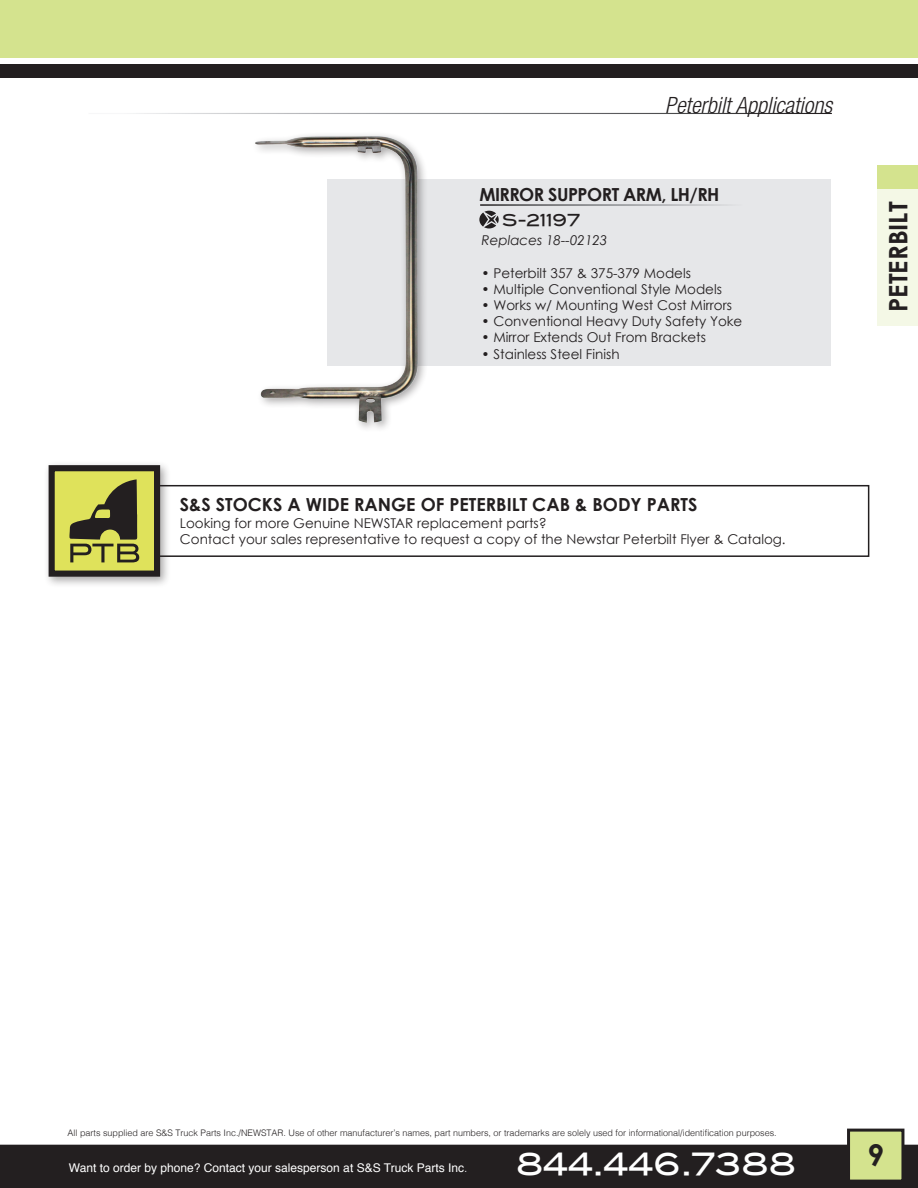
<style>
.page{position:relative;width:918px;height:1188px;background:#fff}
.page>*{position:absolute;margin:0;border:0;box-sizing:border-box;transform-origin:0 0}
.t1{font:30.6px "Blair Md ITCTT Medium";color:#fff}
.t2{font:700 30px "Century Gothic";color:#231f20}
.t3{font:700 25.5px "Century Gothic";color:#231f20}
.t4{font:italic 300 condensed 22.5px "Helvetica Neue LT Std";color:#231f20}
.t5{font:700 18px "Century Gothic";color:#231f20}
.t6{font:700 18px "Century Gothic";letter-spacing:-.03em;color:#231f20}
.t7{font:16.5px "Blair Md ITCTT Medium";color:#231f20}
.t8{font:13.5px "Century Gothic";color:#231f20}
.t9{font:italic 13.5px "Century Gothic";color:#231f20}
.t10{font:12px "Helvetica";color:#fff}
.t11{font:300 9px "Helvetica";color:#231f20}
.s1{font-weight:300}
</style>
<div class="page">
<div style="left:0;top:0;width:918px;height:58px;background:#d4e38e"></div>
<div style="left:0;top:1145px;width:918px;height:43px;background:#231f20"></div>
<div style="left:849px;top:1130px;width:54px;height:51px;background:#d4e38e"></div>
<div style="left:847px;top:1129px;width:57px;height:54px;border:3px solid #231f20"></div>
<div style="left:0;top:65px;width:918px;height:13px;background:#231f20"></div>
<div style="left:878px;top:166px;width:40px;height:23px;background:#d4e38e"></div>
<div style="left:878px;top:189px;width:40px;height:137px;background:#f4f8e6"></div>
<div style="left:327px;top:179px;width:504px;height:187px;background:#e6e7e9"></div>
<svg style="left:479px;top:211px;width:20px;height:17px"></svg>
<hr style="left:480px;top:204px;width:266px;height:2px;background:#fff">
<div style="left:133px;top:485px;width:736px;height:72px;border:2px solid #231f20"></div>
<div style="left:44px;top:461px;width:128px;height:127px;background:#231f20;opacity:.39"></div>
<div style="left:52px;top:468px;width:105px;height:106px;background:#dfe25b"></div>
<div style="left:49px;top:465px;width:111px;height:112px;border:6px solid #231f20"></div>
<svg style="left:69px;top:479px;width:70px;height:83px"></svg>
<div style="left:251px;top:131px;width:178px;height:302px;background:#231f20;opacity:.39"></div>
<img style="left:251px;top:131px;width:171px;height:297px">
<h3 class="t4" style="left:665px;top:93px;width:168px">Peterbilt Applications</h3>
<p class="t6" style="left:479px;top:183px;width:242px">MIRROR SUPPORT ARM, LH/RH</p>
<p class="t9" style="left:482px;top:232px;width:127px">Replaces 18--02123</p>
<p class="t8" style="left:482px;top:264px;width:211px">• Peterbilt 357 &amp; 375-379 Models</p>
<p class="t8" style="left:482px;top:281px;width:242px">• Multiple Conventional Style Models</p>
<p class="t8" style="left:482px;top:297px;width:252px">• Works w/ Mounting West Cost Mirrors</p>
<p class="t8" style="left:482px;top:313px;width:262px">• Conventional Heavy Duty Safety Yoke</p>
<p class="t8" style="left:482px;top:329px;width:226px">• Mirror Extends Out From Brackets</p>
<p class="t8" style="left:482px;top:345px;width:140px">• Stainless Steel Finish</p>
<p class="t7" style="left:502px;top:206px;width:80px">S-21197</p>
<h3 class="t3" style="left:882px;top:312px;width:112px;rotate:-90deg">PETERBILT</h3>
<p class="t5" style="left:180px;top:494px;width:519px">S&amp;S STOCKS A WIDE RANGE OF PETERBILT CAB &amp; BODY PARTS</p>
<p class="t8" style="left:180px;top:515px;width:368px">Looking for more Genuine NEWSTAR replacement parts?</p>
<p class="t8" style="left:180px;top:531px;width:607px">Contact your sales representative to request a copy of the Newstar Peterbilt Flyer &amp; Catalog.</p>
<p class="t11" style="left:68px;top:1125px;width:711px">All parts supplied are S&amp;S Truck Parts Inc./NEWSTAR. Use of other manufacturer’s names, part numbers, or trademarks are solely used for informational/identification purposes.</p>
<p class="t10" style="left:69px;top:1158px;width:400px">Want to order by phone? Contact your salesperson at S&amp;S Truck Parts Inc<span class="s1">.</span></p>
<h1 class="t1" style="left:516px;top:1139px;width:282px">844.446.7388</h1>
<h2 class="t2" style="left:868px;top:1136px;width:18px">9</h2>
</div>
